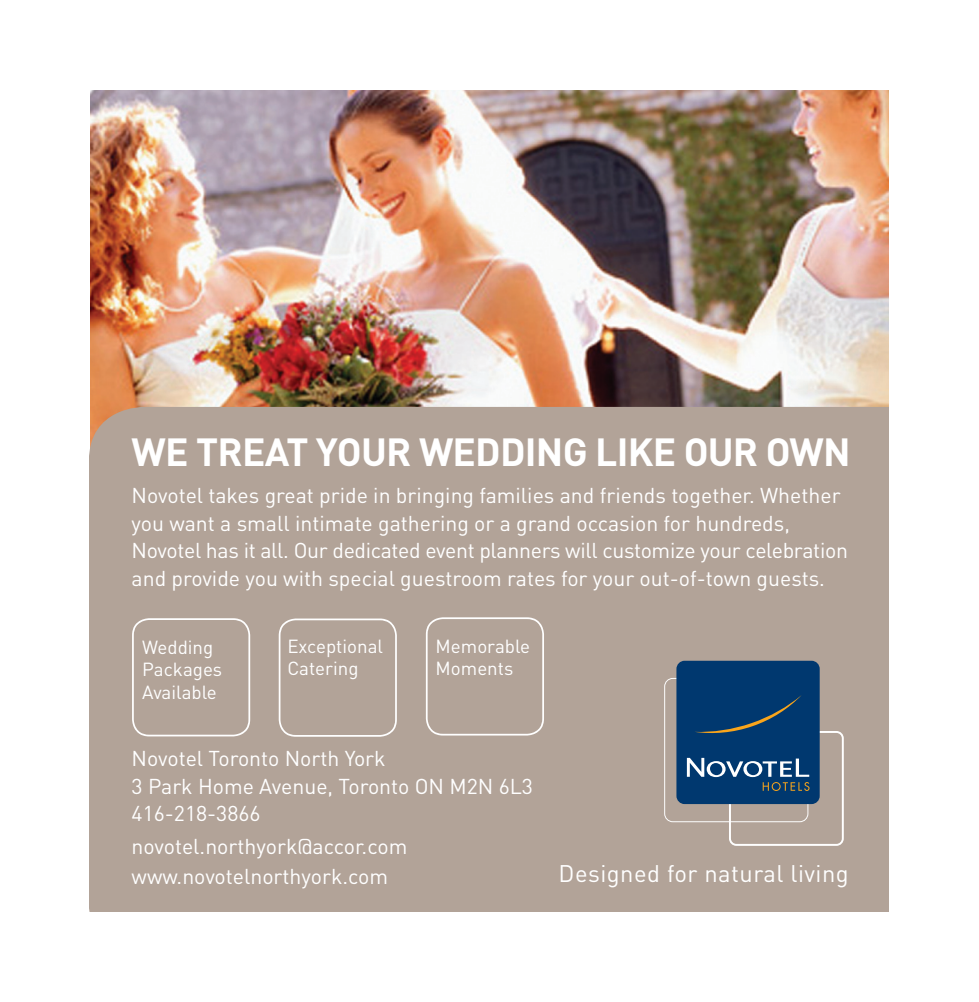
<style>
.page{position:relative;width:979px;height:1002px;background:#fff}
.page>*{position:absolute;margin:0;border:0;box-sizing:border-box;transform-origin:0 0}
.t1{font:700 38.75px "DIN";letter-spacing:-.02em;color:#fff}
.t2{font:23.75px "DIN";letter-spacing:.02em;color:#fff}
.t3{font:21.25px/27.5px "DIN";color:#fff}
.t4{font:18.75px/22.5px "DIN";color:#fff}
</style>
<div class="page">
<img style="left:90px;top:90px;width:799px;height:317px">
<div style="left:89px;top:407px;width:800px;height:504px;background:#b2a398"></div>
<div style="left:676px;top:660px;width:143px;height:143px;background:#00386f;border-radius:8px"></div>
<svg style="left:664px;top:677px;width:180px;height:168px"></svg>
<div style="left:132px;top:618px;width:118px;height:118px;background:#b2a398"></div>
<div style="left:279px;top:618px;width:118px;height:118px;background:#b2a398"></div>
<svg style="left:426px;top:617px;width:118px;height:118px;background:#b5a79d"></svg>
<h1 class="t1" style="left:132px;top:426px;width:720px">WE TREAT YOUR WEDDING LIKE OUR OWN</h1>
<p class="t3" style="left:132px;top:481px;width:718px">Novotel takes great pride in bringing families and friends together. Whether you want a small intimate gathering or a grand occasion for hundreds, Novotel has it all. Our dedicated event planners will customize your celebration and provide you with special guestroom rates for your out-of-town guests.</p>
<p class="t4" style="left:142px;top:635px;width:82px">Wedding<br>Packages<br>Available</p>
<p class="t4" style="left:287px;top:634px;width:97px">Exceptional<br>Catering</p>
<p class="t4" style="left:436px;top:634px;width:96px">Memorable<br>Moments</p>
<p class="t3" style="left:132px;top:744px;width:403px">Novotel Toronto North York<br>3 Park Home Avenue, Toronto ON M2N 6L3<br>416-218-3866</p>
<p class="t3" style="left:132px;top:830px;width:277px;line-height:30px">novotel.northyork@accor.com www.novotelnorthyork.com</p>
<p class="t2" style="left:559px;top:858px;width:292px">Designed for natural living</p>
</div>
